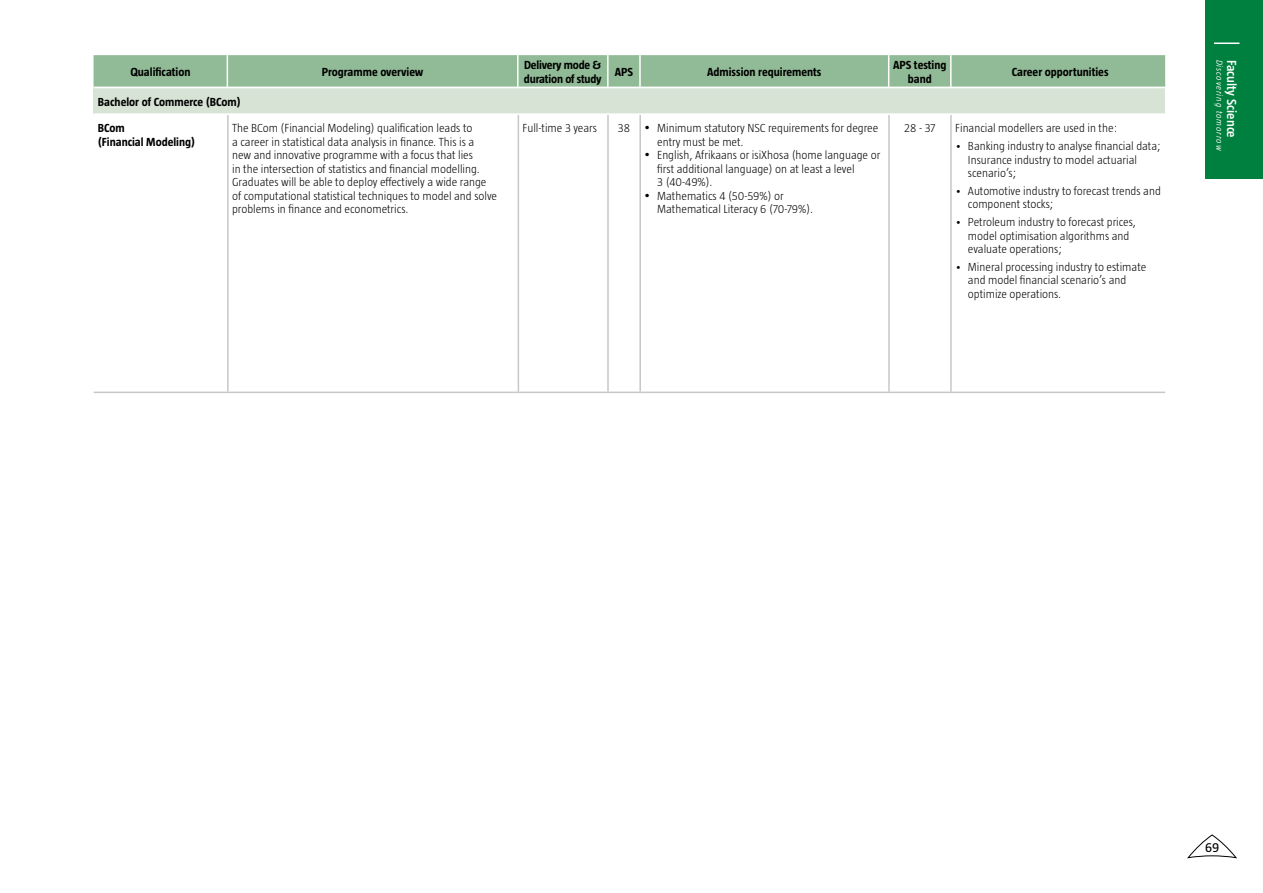
<style>
.page{position:relative;width:1263px;height:893px;background:#fff}
.page>*{position:absolute;margin:0;border:0;box-sizing:border-box;transform-origin:0 0}
.t1{font:600 13.5px "Taz";color:#fff}
.t2{font:13.5px "Taz";color:#000}
.t3{font:300 12px/13.5px "Taz";color:#000}
.t4{font:700 12px/13.5px "Taz";color:#000}
.t5{font:italic 300 9px "Taz";letter-spacing:.1em;color:#fff}
</style>
<div class="page">
<div style="left:1205px;top:0;width:58px;height:179px;background:#00803e"></div>
<svg style="left:1214px;top:43px;width:25px;height:1px"></svg>
<div style="left:94px;top:55px;width:1071px;height:32px;background:#91bb96"></div>
<hr style="left:227px;top:55px;width:1px;height:32px;background:#fff">
<hr style="left:517px;top:55px;width:1px;height:32px;background:#fff">
<hr style="left:607px;top:55px;width:2px;height:32px;background:#fff">
<hr style="left:639px;top:55px;width:2px;height:32px;background:#fff">
<hr style="left:888px;top:55px;width:1px;height:32px;background:#fff">
<hr style="left:950px;top:55px;width:1px;height:32px;background:#fff">
<div style="left:94px;top:88px;width:1071px;height:26px;background:#d7e4d5"></div>
<hr style="left:227px;top:115px;width:2px;height:277px;background:#c6c7c8">
<hr style="left:518px;top:115px;width:1px;height:277px;background:#c6c7c8">
<hr style="left:607px;top:115px;width:2px;height:277px;background:#c6c7c8">
<hr style="left:639px;top:115px;width:2px;height:277px;background:#c6c7c8">
<hr style="left:888px;top:115px;width:2px;height:277px;background:#c6c7c8">
<hr style="left:950px;top:115px;width:2px;height:277px;background:#c6c7c8">
<hr style="left:94px;top:392px;width:134px;height:1px;background:#c6c7c8">
<hr style="left:228px;top:392px;width:290px;height:1px;background:#c6c7c8">
<hr style="left:518px;top:392px;width:90px;height:1px;background:#c6c7c8">
<hr style="left:608px;top:392px;width:32px;height:1px;background:#c6c7c8">
<hr style="left:640px;top:392px;width:249px;height:1px;background:#c6c7c8">
<hr style="left:889px;top:392px;width:62px;height:1px;background:#c6c7c8">
<hr style="left:951px;top:392px;width:214px;height:1px;background:#c6c7c8">
<hr style="left:94px;top:113px;width:134px;height:2px;background:#fff">
<hr style="left:228px;top:113px;width:290px;height:2px;background:#fff">
<hr style="left:518px;top:113px;width:90px;height:2px;background:#fff">
<hr style="left:608px;top:113px;width:32px;height:2px;background:#fff">
<hr style="left:640px;top:113px;width:249px;height:2px;background:#fff">
<hr style="left:889px;top:113px;width:62px;height:2px;background:#fff">
<hr style="left:951px;top:113px;width:214px;height:2px;background:#fff">
<svg style="left:1187px;top:834px;width:50px;height:25px"></svg>
<p class="t4" style="left:130px;top:65px;width:62px">Qualification</p>
<p class="t4" style="left:322px;top:65px;width:103px">Programme overview</p>
<p class="t4" style="left:524px;top:58px;width:79px">Delivery mode &amp; duration of study</p>
<p class="t4" style="left:615px;top:65px;width:20px">APS</p>
<p class="t4" style="left:707px;top:65px;width:116px">Admission requirements</p>
<p class="t4" style="left:893px;top:58px;width:55px;text-align:center">APS testing band</p>
<p class="t4" style="left:1012px;top:65px;width:98px">Career opportunities</p>
<p class="t4" style="left:98px;top:95px;width:144px">Bachelor of Commerce (BCom)</p>
<p class="t4" style="left:98px;top:122px;width:99px">BCom<br>(Financial Modeling)</p>
<p class="t3" style="left:232px;top:122px;width:266px">The BCom (Financial Modeling) qualification leads to<br>a career in statistical data analysis in finance. This is a<br>new and innovative programme with a focus that lies<br>in the intersection of statistics and financial modelling.<br>Graduates will be able to deploy effectively a wide range of computational statistical techniques to model and solve problems in finance and econometrics.</p>
<p class="t3" style="left:523px;top:122px;width:76px">Full-time 3 years</p>
<p class="t3" style="left:657px;top:122px;width:223px;text-indent:-39px">38 • Minimum statutory NSC requirements for degree entry must be met.</p>
<p class="t3" style="left:904px;top:122px;width:33px">28 - 37</p>
<p class="t3" style="left:955px;top:122px;width:164px">Financial modellers are used in the:</p>
<p class="t3" style="left:968px;top:139px;width:194px;text-indent:-13px">• Banking industry to analyse financial data;<br>Insurance industry to model actuarial scenario’s;</p>
<p class="t3" style="left:968px;top:184px;width:194px;text-indent:-13px">• Automotive industry to forecast trends and component stocks;</p>
<p class="t3" style="left:968px;top:215px;width:169px;text-indent:-13px">• Petroleum industry to forecast prices, model optimisation algorithms and evaluate operations;</p>
<p class="t3" style="left:968px;top:260px;width:180px;text-indent:-13px">• Mineral processing industry to estimate and model financial scenario’s and optimize operations.</p>
<p class="t3" style="left:657px;top:149px;width:225px;text-indent:-13px">• English, Afrikaans or isiXhosa (home language or first additional language) on at least a level<br>3 (40-49%).</p>
<p class="t3" style="left:657px;top:189px;width:158px;text-indent:-13px">• Mathematics 4 (50-59%) or<br>Mathematical Literacy 6 (70-79%).</p>
<p class="t5" style="left:1224px;top:60px;width:93px;rotate:90deg">Discovering tomorrow</p>
<p class="t1" style="left:1239px;top:60px;width:80px;rotate:90deg">Faculty Science</p>
<p class="t2" style="left:1205px;top:840px;width:15px">69</p>
</div>
